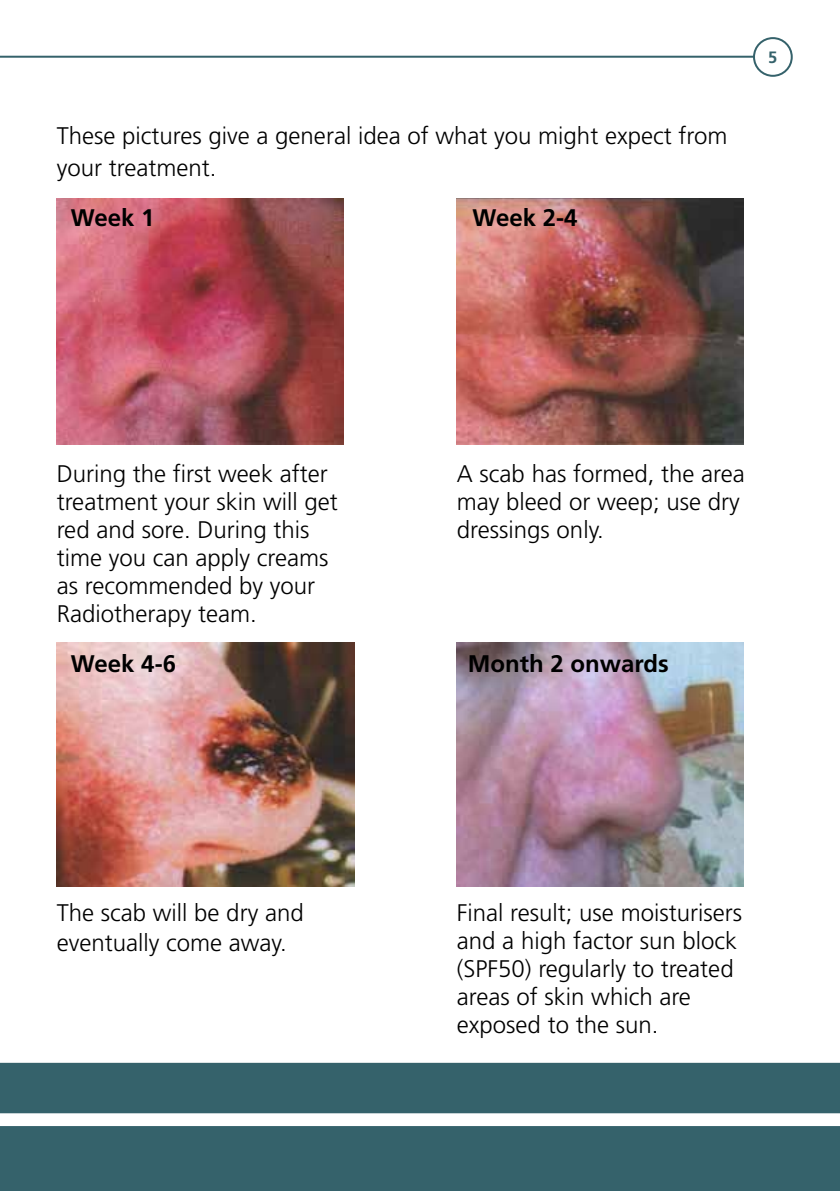
<style>
.page{position:relative;width:840px;height:1191px;background:#fff}
.page>*{position:absolute;margin:0;border:0;box-sizing:border-box;transform-origin:0 0}
.t1{font:300 24px/28px "Frutiger";color:#000}
.t2{font:700 24px "Frutiger";color:#000}
.t3{font:700 16.4px "Frutiger";color:#35626b}
</style>
<div class="page">
<div style="left:0;top:1062px;width:839px;height:129px;background:#35626b"></div>
<hr style="left:0;top:56px;width:791px;height:2px;background:#35626b">
<div style="left:753px;top:38px;width:38px;height:38px;background:#fff;border-radius:50%"></div>
<div style="left:752px;top:37px;width:40px;height:40px;border:2px solid #35626b;border-radius:50%"></div>
<svg style="left:0;top:1113px;width:839px;height:13px"></svg>
<img style="left:57px;top:198px;width:286px;height:246px">
<img style="left:456px;top:198px;width:287px;height:247px">
<img style="left:57px;top:642px;width:297px;height:244px">
<img style="left:456px;top:642px;width:287px;height:244px">
<p class="t1" style="left:57px;top:119px;width:671px;line-height:32px">These pictures give a general idea of what you might expect from your treatment.</p>
<p class="t2" style="left:71px;top:203px;width:85px">Week 1</p>
<p class="t2" style="left:472px;top:203px;width:106px">Week 2-4</p>
<p class="t3" style="left:767px;top:48px;width:11px">5</p>
<p class="t1" style="left:57px;top:460px;width:282px">During the first week after treatment your skin will get red and sore. During this time you can apply creams as recommended by your<br>Radiotherapy team.</p>
<p class="t1" style="left:456px;top:460px;width:289px">A scab has formed, the area may bleed or weep; use dry dressings only.</p>
<p class="t2" style="left:71px;top:650px;width:106px">Week 4-6</p>
<p class="t2" style="left:467px;top:650px;width:202px">Month 2 onwards</p>
<p class="t1" style="left:57px;top:897px;width:248px;line-height:30px">The scab will be dry and eventually come away.</p>
<p class="t1" style="left:456px;top:898px;width:286px">Final result; use moisturisers and a high factor sun block (SPF50) regularly to treated areas of skin which are exposed to the sun.</p>
</div>
